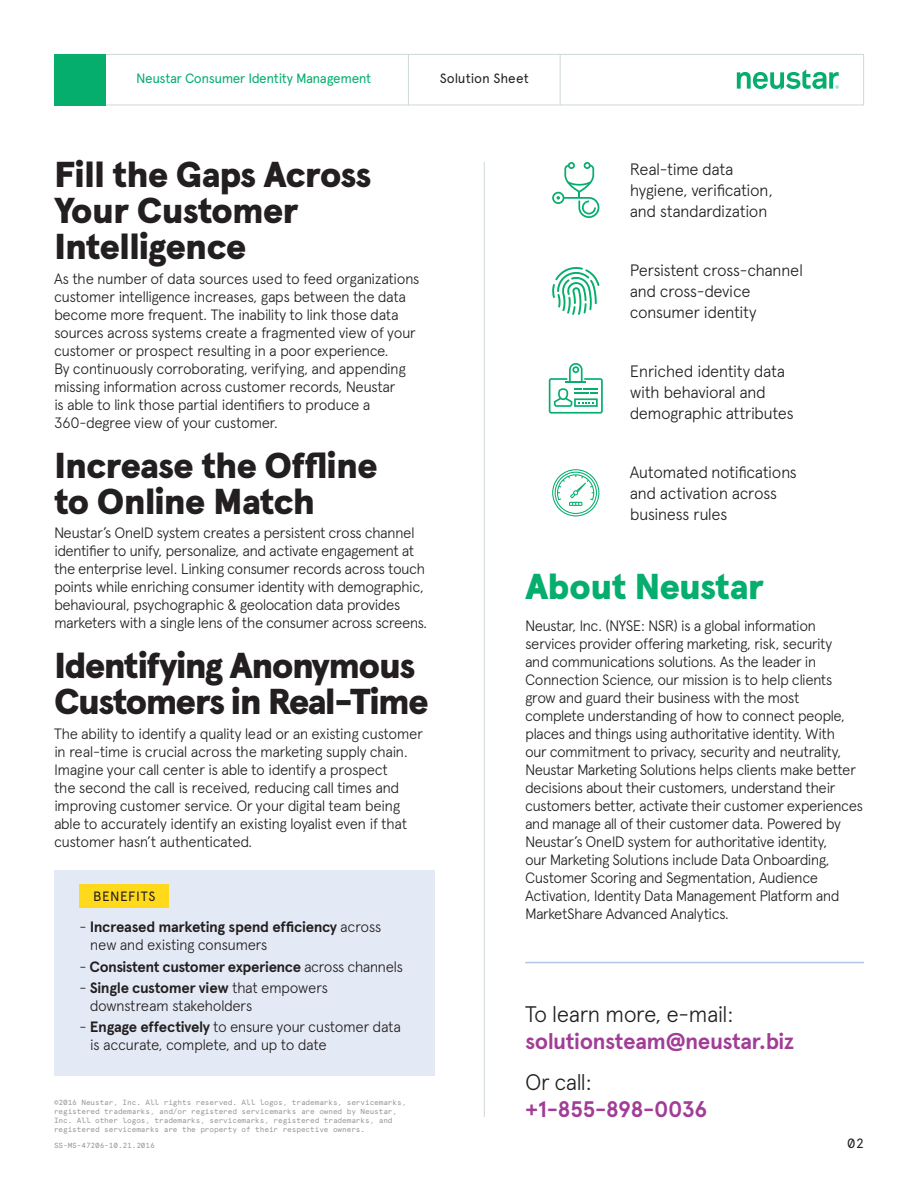
<style>
.page{position:relative;width:918px;height:1188px;background:#fff}
.page>*{position:absolute;margin:0;border:0;box-sizing:border-box;transform-origin:0 0}
.t1{font:900 36px/36px "Apercu Pro";letter-spacing:-.04em;color:#231f20}
.t2{font:900 36px "Apercu Pro";letter-spacing:-.02em;color:#06ae6e}
.t3{font:700 22.5px "Apercu Pro";letter-spacing:-.025em;color:#a13d96}
.t4{font:300 22.5px "Apercu Pro";letter-spacing:-.04em;color:#231f20}
.t5{font:300 16.5px/21px "Apercu Pro";letter-spacing:-.035em;color:#231f20}
.t6{font:300 15px/18px "Apercu Pro";letter-spacing:-.04em;color:#231f20}
.t7{font:700 15px/18px "Apercu Pro";letter-spacing:-.025em;color:#231f20}
.t8{font:13.5px "Apercu Pro";letter-spacing:-.035em;color:#06ae6e}
.t9{font:13.5px "Apercu Pro";letter-spacing:.005em;color:#231f20}
.t10{font:13.5px "Apercu Pro";letter-spacing:.045em;color:#231f20}
.t11{font:13.5px "Apercu Pro Mono";color:#231f20}
.t12{font:7.5px/9px "Apercu Pro Mono";letter-spacing:-.01em;color:#939598}
.s1{font-weight:300}
.s2{font-weight:700}
</style>
<div class="page">
<div style="left:54px;top:54px;width:810px;height:51px;border:1px solid #cfd8d7"></div>
<div style="left:54px;top:54px;width:51px;height:51px;background:#06ae6e"></div>
<svg style="left:737px;top:69px;width:102px;height:21px"></svg>
<hr style="left:408px;top:54px;width:1px;height:51px;background:#cfd8d7">
<hr style="left:560px;top:54px;width:1px;height:51px;background:#cfd8d7">
<svg style="left:552px;top:469px;width:47px;height:47px"></svg>
<svg style="left:552px;top:162px;width:47px;height:56px"></svg>
<svg style="left:552px;top:267px;width:48px;height:48px"></svg>
<svg style="left:549px;top:363px;width:54px;height:51px"></svg>
<div style="left:54px;top:870px;width:380px;height:206px;background:#e4eaf5"></div>
<div style="left:80px;top:884px;width:89px;height:23px;background:#ffd91b"></div>
<hr style="left:525px;top:962px;width:339px;height:1px;background:#b4c4e4">
<hr style="left:484px;top:162px;width:1px;height:955px;background:#cfd8d7">
<p class="t8" style="left:136px;top:68px;width:237px">Neustar Consumer Identity Management</p>
<p class="t9" style="left:440px;top:68px;width:90px">Solution Sheet</p>
<h1 class="t1" style="left:54px;top:155px;width:319px">Fill the Gaps Across<br>Your Customer<br>Intelligence</h1>
<p class="t6" style="left:54px;top:269px;width:367px">As the number of data sources used to feed organizations customer intelligence increases, gaps between the data become more frequent. The inability to link those data sources across systems create a fragmented view of your customer or prospect resulting in a poor experience.<br>By continuously corroborating, verifying, and appending missing information across customer records, Neustar<br>is able to link those partial identifiers to produce a 360-degree view of your customer.</p>
<h1 class="t1" style="left:54px;top:445px;width:325px">Increase the Offline to Online Match</h1>
<p class="t6" style="left:54px;top:523px;width:375px">Neustar’s OneID system creates a persistent cross channel identifier to unify, personalize, and activate engagement at the enterprise level. Linking consumer records across touch points while enriching consumer identity with demographic, behavioural, psychographic &amp; geolocation data provides marketers with a single lens of the consumer across screens.</p>
<h1 class="t1" style="left:54px;top:645px;width:376px">Identifying Anonymous<br>Customers in Real-Time</h1>
<p class="t6" style="left:54px;top:723px;width:371px">The ability to identify a quality lead or an existing customer in real-time is crucial across the marketing supply chain.<br>Imagine your call center is able to identify a prospect<br>the second the call is received, reducing call times and improving customer service. Or your digital team being able to accurately identify an existing loyalist even if that customer hasn’t authenticated.</p>
<p class="t10" style="left:93px;top:886px;width:64px">BENEFITS</p>
<p class="t7" style="left:90px;top:917px;width:293px;text-indent:-10px"><span class="s1">-</span> Increased marketing spend efficiency <span class="s1">across new and existing consumers</span></p>
<p class="t7" style="left:80px;top:956px;width:325px"><span class="s1">-</span> Consistent customer experience <span class="s1">across channels</span></p>
<p class="t6" style="left:90px;top:977px;width:240px;text-indent:-10px">- <span class="s2">Single customer view</span> that empowers downstream stakeholders</p>
<p class="t6" style="left:90px;top:1017px;width:313px;text-indent:-10px">- <span class="s2">Engage effectively</span> to ensure your customer data is accurate, complete, and up to date</p>
<p class="t12" style="left:54px;top:1097px;width:354px">©2016 Neustar, Inc. All rights reserved. All logos, trademarks, servicemarks, registered trademarks, and/or registered servicemarks are owned by Neustar, Inc. All other logos, trademarks, servicemarks, registered trademarks, and registered servicemarks are the property of their respective owners.</p>
<p class="t12" style="left:54px;top:1140px;width:102px">SS-MS-47206-10.21.2016</p>
<p class="t5" style="left:630px;top:157px;width:145px">Real-time data hygiene, verification, and standardization</p>
<p class="t5" style="left:630px;top:258px;width:175px">Persistent cross-channel and cross-device consumer identity</p>
<p class="t5" style="left:630px;top:359px;width:166px">Enriched identity data with behavioral and demographic attributes</p>
<p class="t5" style="left:630px;top:460px;width:169px">Automated notifications and activation across business rules</p>
<h1 class="t2" style="left:525px;top:559px;width:240px">About Neustar</h1>
<p class="t6" style="left:525px;top:615px;width:339px">Neustar, Inc. (NYSE: NSR) is a global information services provider offering marketing, risk, security<br>and communications solutions. As the leader in Connection Science, our mission is to help clients grow and guard their business with the most<br>complete understanding of how to connect people, places and things using authoritative identity. With<br>our commitment to privacy, security and neutrality, Neustar Marketing Solutions helps clients make better decisions about their customers, understand their customers better, activate their customer experiences and manage all of their customer data. Powered by Neustar’s OneID system for authoritative identity,<br>our Marketing Solutions include Data Onboarding, Customer Scoring and Segmentation, Audience Activation, Identity Data Management Platform and MarketShare Advanced Analytics.</p>
<h2 class="t4" style="left:525px;top:998px;width:210px">To learn more, e-mail:</h2>
<h2 class="t3" style="left:525px;top:1025px;width:271px">solutionsteam@neustar.biz</h2>
<h2 class="t4" style="left:525px;top:1065px;width:69px">Or call:</h2>
<h2 class="t3" style="left:525px;top:1092px;width:184px">+1-855-898-0036</h2>
<p class="t11" style="left:847px;top:1133px;width:18px">02</p>
</div>
